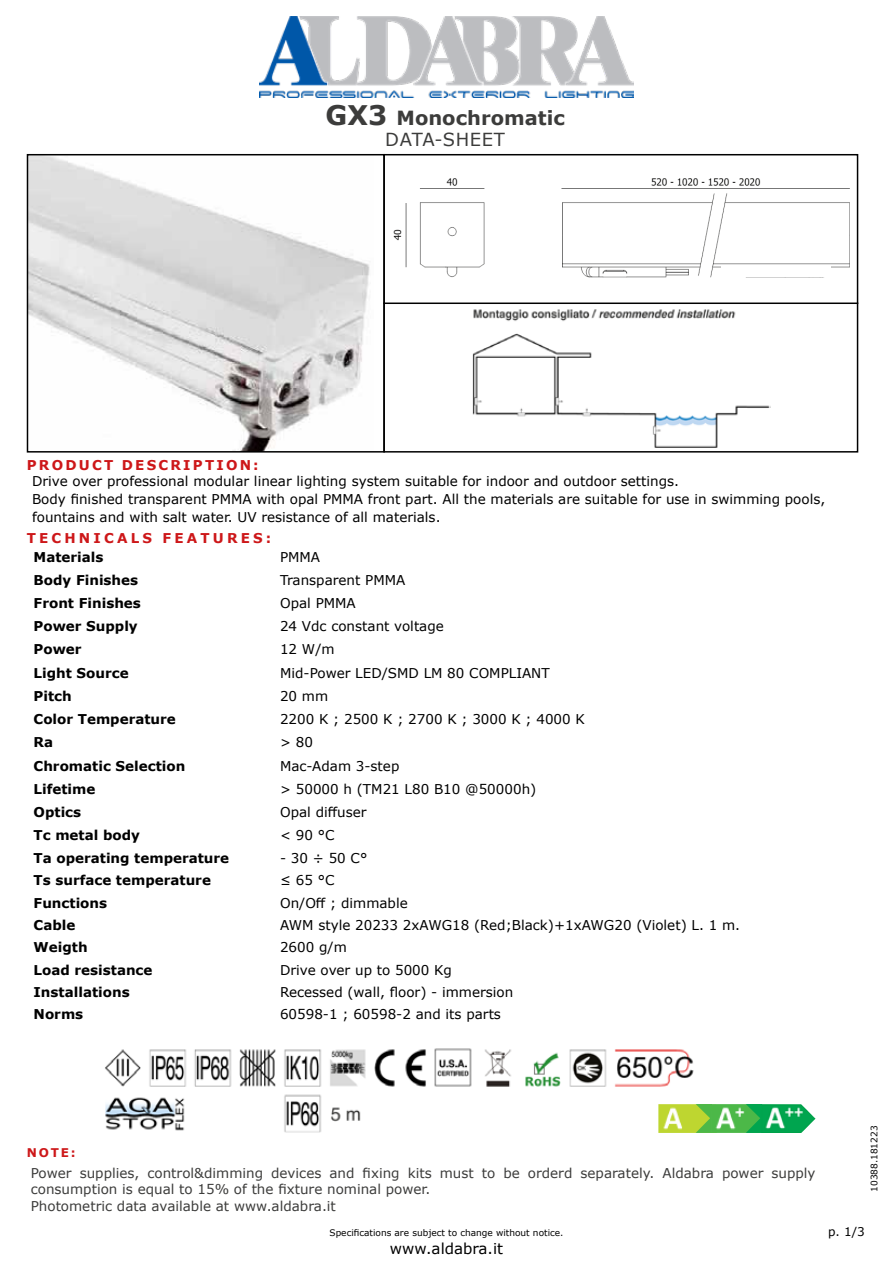
<style>
.page{position:relative;width:893px;height:1263px;background:#fff}
.page>*{position:absolute;margin:0;border:0;box-sizing:border-box;transform-origin:0 0}
.t1{font:700 19.5px "Verdana";color:#3c3c3b}
.t2{font:18px "Verdana";letter-spacing:.035em;color:#3c3c3b}
.t3{font:15px "Verdana";color:#000}
.t4{font:13.5px/18px "Verdana";color:#000}
.t5{font:700 13.5px "Verdana";color:#000}
.t6{font:13.5px/16.2px "Verdana";color:#3c3c3b}
.t7{font:700 13.5px "Verdana";letter-spacing:.165em;color:#cd1719}
.t8{font:700 13.5px "Verdana";letter-spacing:.235em;color:#cd1719}
.t9{font:700 12px "Verdana";color:#cd1719}
.t10{font:12px "Verdana";color:#000}
.t11{font:9px "Verdana";color:#000}
.s1{font-size:27px}
</style>
<div class="page">
<img style="left:259px;top:17px;width:374px;height:80px">
<img style="left:393px;top:178px;width:457px;height:100px">
<div style="left:721px;top:267px;width:110px;height:10px;background:#fff"></div>
<div style="left:383px;top:154px;width:475px;height:299px;border:2px solid #000"></div>
<img style="left:30px;top:157px;width:340px;height:293px">
<div style="left:27px;top:154px;width:358px;height:299px;border:2px solid #000"></div>
<hr style="left:383px;top:302px;width:475px;height:2px;background:#000">
<img style="left:472px;top:309px;width:298px;height:139px">
<img style="left:105px;top:1048px;width:589px;height:85px">
<img style="left:658px;top:1104px;width:38px;height:29px">
<img style="left:712px;top:1104px;width:34px;height:29px">
<svg style="left:696px;top:1104px;width:16px;height:29px"></svg>
<img style="left:762px;top:1104px;width:54px;height:29px">
<svg style="left:746px;top:1104px;width:16px;height:29px"></svg>
<h1 class="t1" style="left:326px;top:104px;width:241px"><span class="s1">GX3</span> Monochromatic</h1>
<h2 class="t2" style="left:385px;top:127px;width:121px">DATA-SHEET</h2>
<p class="t7" style="left:27px;top:456px;width:233px">PRODUCT DESCRIPTION:</p>
<p class="t4" style="left:32px;top:472px;width:795px">Drive over professional modular linear lighting system suitable for indoor and outdoor settings.<br>Body finished transparent PMMA with opal PMMA front part. All the materials are suitable for use in swimming pools, fountains and with salt water. UV resistance of all materials.</p>
<p class="t8" style="left:27px;top:529px;width:246px">TECHNICALS FEATURES:</p>
<p class="t5" style="left:34px;top:547px;width:71px">Materials</p>
<p class="t4" style="left:280px;top:548px;width:42px">PMMA</p>
<p class="t5" style="left:34px;top:570px;width:106px">Body Finishes</p>
<p class="t4" style="left:280px;top:570px;width:127px">Transparent PMMA</p>
<p class="t5" style="left:34px;top:593px;width:109px">Front Finishes</p>
<p class="t4" style="left:280px;top:594px;width:77px">Opal PMMA</p>
<p class="t5" style="left:34px;top:617px;width:106px">Power Supply</p>
<p class="t4" style="left:280px;top:617px;width:165px">24 Vdc constant voltage</p>
<p class="t5" style="left:34px;top:640px;width:50px">Power</p>
<p class="t4" style="left:280px;top:640px;width:56px">12 W/m</p>
<p class="t5" style="left:34px;top:663px;width:97px">Light Source</p>
<p class="t4" style="left:280px;top:663px;width:271px">Mid-Power LED/SMD LM 80 COMPLIANT</p>
<p class="t5" style="left:34px;top:686px;width:40px">Pitch</p>
<p class="t4" style="left:280px;top:687px;width:50px">20 mm</p>
<p class="t5" style="left:34px;top:710px;width:144px">Color Temperature</p>
<p class="t4" style="left:280px;top:710px;width:306px">2200 K ; 2500 K ; 2700 K ; 3000 K ; 4000 K</p>
<p class="t5" style="left:34px;top:733px;width:21px">Ra</p>
<p class="t4" style="left:280px;top:733px;width:34px">&gt; 80</p>
<p class="t5" style="left:34px;top:756px;width:153px">Chromatic Selection</p>
<p class="t4" style="left:280px;top:756px;width:121px">Mac-Adam 3-step</p>
<p class="t5" style="left:34px;top:779px;width:63px">Lifetime</p>
<p class="t4" style="left:280px;top:780px;width:258px">&gt; 50000 h (TM21 L80 B10 @50000h)</p>
<p class="t5" style="left:34px;top:803px;width:49px">Optics</p>
<p class="t4" style="left:280px;top:803px;width:88px">Opal diffuser</p>
<p class="t5" style="left:34px;top:826px;width:108px">Tc metal body</p>
<p class="t4" style="left:280px;top:826px;width:56px">&lt; 90 °C</p>
<p class="t5" style="left:34px;top:849px;width:197px">Ta operating temperature</p>
<p class="t4" style="left:280px;top:849px;width:89px">- 30 ÷ 50 C°</p>
<p class="t5" style="left:34px;top:871px;width:179px">Ts surface temperature</p>
<p class="t4" style="left:280px;top:871px;width:56px">≤ 65 °C</p>
<p class="t5" style="left:34px;top:893px;width:75px">Functions</p>
<p class="t4" style="left:280px;top:894px;width:129px">On/Off ; dimmable</p>
<p class="t5" style="left:34px;top:916px;width:43px">Cable</p>
<p class="t4" style="left:280px;top:916px;width:462px">AWM style 20233 2xAWG18 (Red;Black)+1xAWG20 (Violet) L. 1 m.</p>
<p class="t5" style="left:34px;top:938px;width:56px">Weigth</p>
<p class="t4" style="left:280px;top:938px;width:68px">2600 g/m</p>
<p class="t5" style="left:34px;top:960px;width:120px">Load resistance</p>
<p class="t4" style="left:280px;top:961px;width:173px">Drive over up to 5000 Kg</p>
<p class="t5" style="left:34px;top:983px;width:98px">Installations</p>
<p class="t4" style="left:280px;top:983px;width:235px">Recessed (wall, floor) - immersion</p>
<p class="t5" style="left:34px;top:1005px;width:51px">Norms</p>
<p class="t4" style="left:280px;top:1005px;width:222px">60598-1 ; 60598-2 and its parts</p>
<p class="t9" style="left:27px;top:1144px;width:50px">NOTE:</p>
<p class="t6" style="left:31px;top:1165px;width:786px">Power supplies, control&amp;dimming devices and fixing kits must to be orderd separately. Aldabra power supply consumption is equal to 15% of the fixture nominal power.<br>Photometric data available at www.aldabra.it</p>
<p class="t11" style="left:330px;top:1226px;width:235px">Specifications are subject to change without notice.</p>
<p class="t3" style="left:390px;top:1238px;width:115px">www.aldabra.it</p>
<p class="t11" style="left:868px;top:1192px;width:68px;rotate:-90deg">10388.181223</p>
<p class="t10" style="left:828px;top:1223px;width:38px">p. 1/3</p>
</div>
